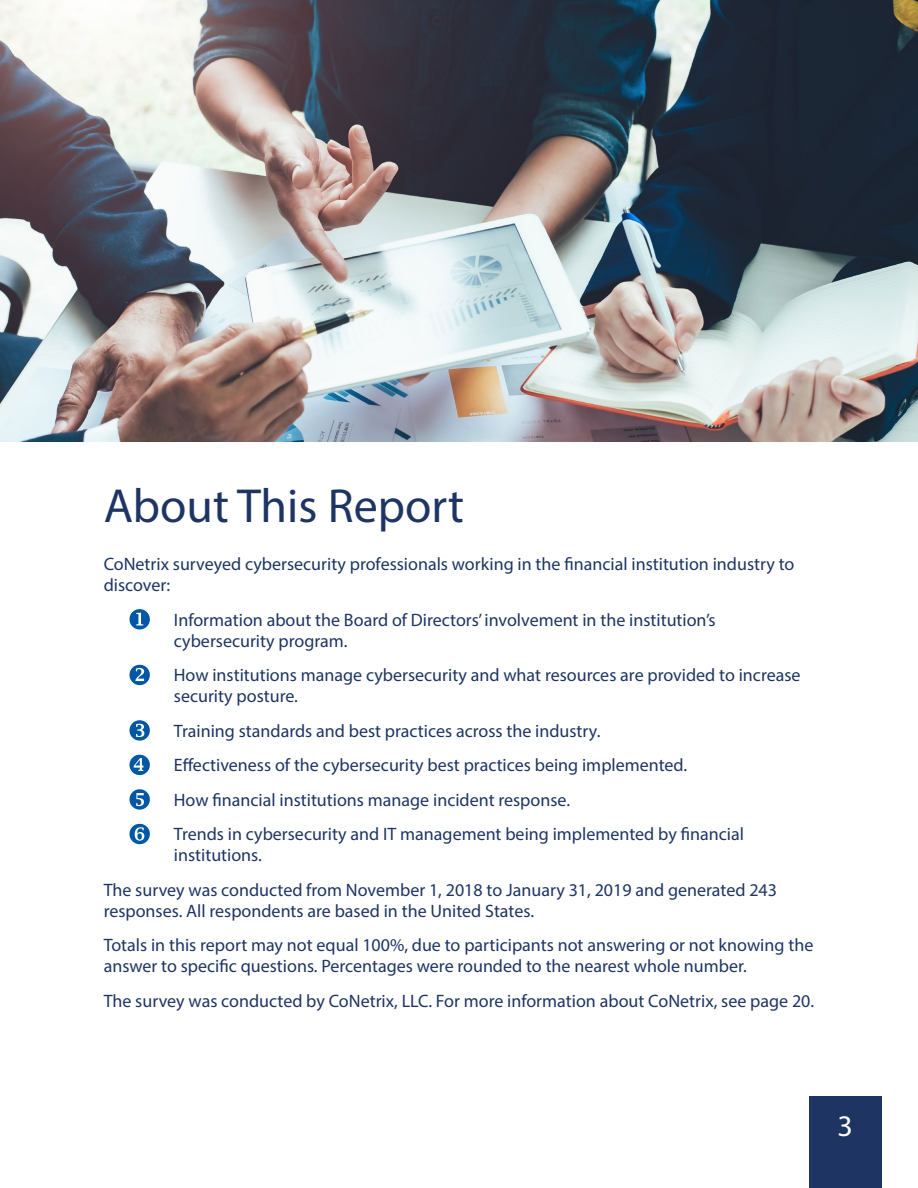
<style>
.page{position:relative;width:918px;height:1188px;background:#fff}
.page>*{position:absolute;margin:0;border:0;box-sizing:border-box;transform-origin:0 0}
.t1{font:48px "Myriad Pro";color:#1e3564}
.t2{font:30px "Myriad Pro";color:#fff}
.t3{font:18px/34.5px "Myriad Pro";color:#1e3564}
</style>
<div class="page">
<div style="left:809px;top:1096px;width:72px;height:92px;background:#1e3564"></div>
<img style="left:0;top:0;width:918px;height:442px">
<svg style="left:129px;top:609px;width:21px;height:20px"></svg>
<svg style="left:129px;top:665px;width:21px;height:20px"></svg>
<svg style="left:129px;top:720px;width:21px;height:21px"></svg>
<svg style="left:129px;top:755px;width:21px;height:20px"></svg>
<svg style="left:129px;top:789px;width:21px;height:21px"></svg>
<svg style="left:129px;top:824px;width:21px;height:20px"></svg>
<h1 class="t1" style="left:104px;top:476px;width:362px">About This Report</h1>
<p class="t3" style="left:104px;top:553px;width:692px;line-height:21px">CoNetrix surveyed cybersecurity professionals working in the financial institution industry to discover:</p>
<p class="t3" style="left:174px;top:609px;width:543px;line-height:21px">Information about the Board of Directors’ involvement in the institution’s cybersecurity program.</p>
<p class="t3" style="left:174px;top:664px;width:628px;line-height:21px">How institutions manage cybersecurity and what resources are provided to increase security posture.</p>
<p class="t3" style="left:174px;top:713px;width:572px">Training standards and best practices across the industry.<br>Effectiveness of the cybersecurity best practices being implemented.<br>How financial institutions manage incident response.<br>Trends in cybersecurity and IT management being implemented by financial</p>
<p class="t3" style="left:104px;top:837px;width:675px;text-indent:70px">institutions.<br>The survey was conducted from November 1, 2018 to January 31, 2019 and generated 243</p>
<p class="t3" style="left:104px;top:893px;width:711px">responses. All respondents are based in the United States.<br>Totals in this report may not equal 100%, due to participants not answering or not knowing the</p>
<p class="t3" style="left:104px;top:949px;width:712px">answer to specific questions. Percentages were rounded to the nearest whole number.<br>The survey was conducted by CoNetrix, LLC. For more information about CoNetrix, see page 20.</p>
<h2 class="t2" style="left:837px;top:1108px;width:17px">3</h2>
</div>
